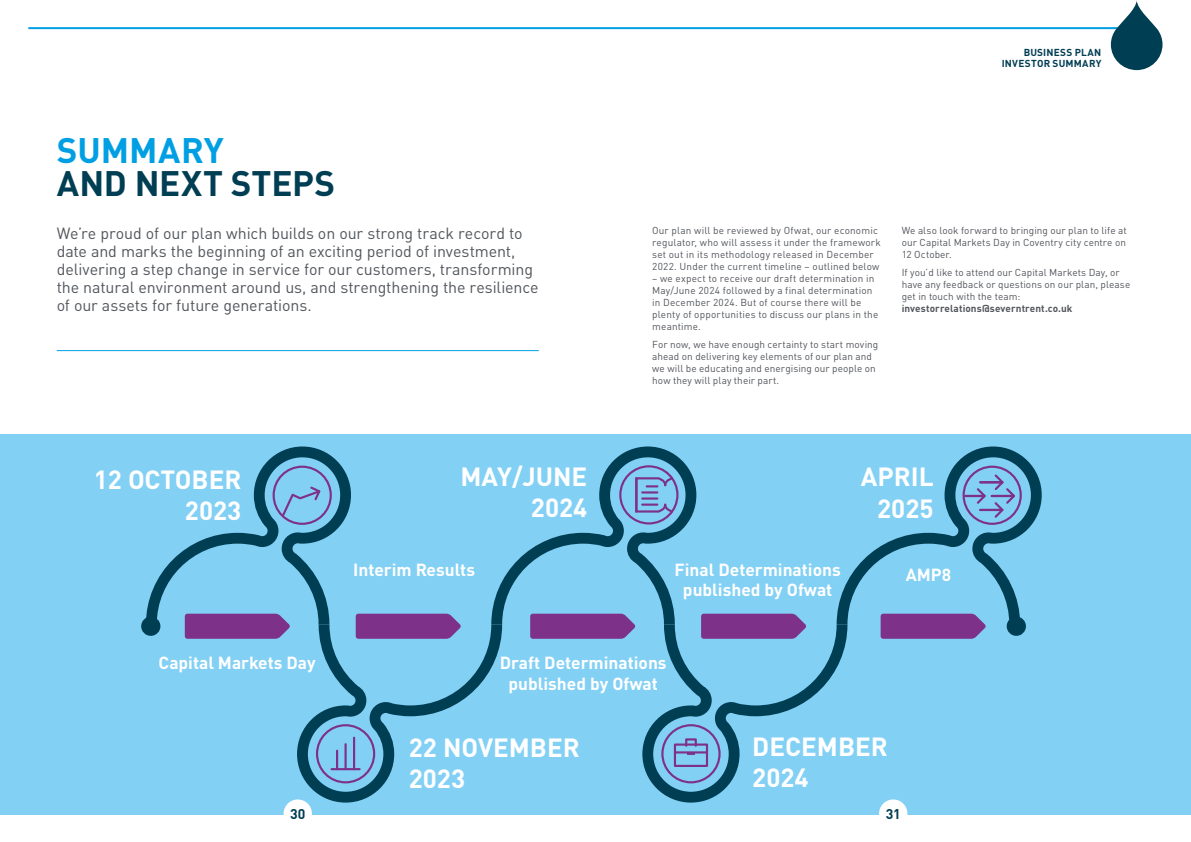
<style>
.page{position:relative;width:1191px;height:842px;background:#fff}
.page>*{position:absolute;margin:0;border:0;box-sizing:border-box;transform-origin:0 0}
.t1{font:700 35px "DINOT";letter-spacing:.005em;color:#003e53}
.t2{font:700 35px "DINOT";color:#009fe3}
.t3{font:700 26px/31.2px "DINOT";color:#fff;text-align:right}
.t4{font:700 17.3px/20.8px "DINOT";color:#fff;text-align:center}
.t5{font:16px/18px "DINOT";letter-spacing:-.005em;color:#52555b}
.t6{font:700 14px "DINOT";color:#003e53}
.t7{font:10px/12px "DINOT";letter-spacing:.01em;color:#52555b}
.t8{font:700 10px "DINOT";letter-spacing:.005em;color:#52555b}
.t9{font:700 10px/11px "DINOT";letter-spacing:.02em;color:#003e53;text-align:right}
</style>
<div class="page">
<div style="left:0;top:434px;width:1191px;height:381px;background:#83d0f5"></div>
<svg style="left:492px;top:446px;width:205px;height:181px"></svg>
<svg style="left:637px;top:614px;width:210px;height:189px"></svg>
<svg style="left:831px;top:446px;width:211px;height:189px"></svg>
<svg style="left:297px;top:614px;width:210px;height:189px"></svg>
<div style="left:661px;top:724px;width:59px;height:59px;border:2px solid #7d3189;border-radius:50%"></div>
<div style="left:674px;top:743px;width:34px;height:24px;border:2px solid #7d3189"></div>
<div style="left:685px;top:738px;width:12px;height:9px;border:2px solid #7d3189"></div>
<hr style="left:675px;top:751px;width:32px;height:2px;background:#7d3189">
<svg style="left:687px;top:753px;width:8px;height:2px"></svg>
<svg style="left:142px;top:446px;width:214px;height:189px"></svg>
<div style="left:272px;top:466px;width:60px;height:59px;border:2px solid #7d3189;border-radius:50%"></div>
<svg style="left:280px;top:485px;width:43px;height:33px"></svg>
<div style="left:619px;top:465px;width:59px;height:59px;border:2px solid #7d3189;border-radius:50%"></div>
<svg style="left:634px;top:476px;width:40px;height:38px"></svg>
<svg style="left:185px;top:614px;width:105px;height:25px;background:#7d3a8f"></svg>
<svg style="left:356px;top:614px;width:105px;height:25px;background:#7d3a8f"></svg>
<svg style="left:530px;top:614px;width:105px;height:25px;background:#7d3a8f"></svg>
<svg style="left:880px;top:614px;width:105px;height:25px;background:#7d3a8f"></svg>
<svg style="left:701px;top:614px;width:105px;height:25px;background:#7d3a8f"></svg>
<div style="left:141px;top:617px;width:19px;height:19px;background:#003e53;border-radius:50%"></div>
<div style="left:1006px;top:617px;width:20px;height:19px;background:#003e53;border-radius:50%"></div>
<hr style="left:57px;top:350px;width:482px;height:1px;background:#009fe3">
<hr style="left:28px;top:27px;width:1106px;height:2px;background:#009fe3">
<svg style="left:1110px;top:0;width:52px;height:70px"></svg>
<div style="left:283px;top:799px;width:29px;height:29px;background:#fff;border-radius:50%"></div>
<div style="left:879px;top:799px;width:28px;height:29px;background:#fff;border-radius:50%"></div>
<h1 class="t2" style="left:57px;top:127px;width:168px">SUMMARY</h1>
<h1 class="t1" style="left:57px;top:160px;width:280px">AND NEXT STEPS</h1>
<p class="t5" style="left:57px;top:224px;width:483px">We’re proud of our plan which builds on our strong track record to date and marks the beginning of an exciting period of investment, delivering a step change in service for our customers, transforming the natural environment around us, and strengthening the resilience of our assets for future generations.</p>
<h2 class="t3" style="left:94px;top:463px;width:149px">12 OCTOBER<br>2023</h2>
<h2 class="t3" style="left:460px;top:460px;width:128px">MAY/JUNE<br>2024</h2>
<h3 class="t4" style="left:353px;top:558px;width:123px">Interim Results</h3>
<p class="t9" style="left:1001px;top:46px;width:101px">BUSINESS PLAN<br>INVESTOR SUMMARY</p>
<p class="t7" style="left:652px;top:225px;width:230px">Our plan will be reviewed by Ofwat, our economic regulator, who will assess it under the framework set out in its methodology released in December 2022. Under the current timeline – outlined below</p>
<p class="t7" style="left:652px;top:273px;width:228px">– we expect to receive our draft determination in May/June 2024 followed by a final determination in December 2024. But of course there will be plenty of opportunities to discuss our plans in the meantime.</p>
<p class="t7" style="left:652px;top:338px;width:228px">For now, we have enough certainty to start moving ahead on delivering key elements of our plan and we will be educating and energising our people on how they will play their part.</p>
<p class="t7" style="left:901px;top:225px;width:226px;text-align:justify">We also look forward to bringing our plan to life at our Capital Markets Day in Coventry city centre on 12 October.</p>
<p class="t7" style="left:901px;top:266px;width:230px">If you’d like to attend our Capital Markets Day, or have any feedback or questions on our plan, please get in touch with the team:</p>
<p class="t8" style="left:901px;top:302px;width:172px">investorrelations@severntrent.co.uk</p>
<h2 class="t3" style="left:861px;top:461px;width:74px">APRIL<br>2025</h2>
<h3 class="t4" style="left:674px;top:558px;width:168px">Final Determinations published by Ofwat</h3>
<h3 class="t4" style="left:905px;top:564px;width:47px">AMP8</h3>
<h3 class="t4" style="left:159px;top:652px;width:158px">Capital Markets Day</h3>
<h3 class="t4" style="left:500px;top:652px;width:168px">Draft Determinations published by Ofwat</h3>
<h2 class="t3" style="left:409px;top:731px;width:172px;text-align:left">22 NOVEMBER<br>2023</h2>
<h2 class="t3" style="left:752px;top:730px;width:137px;text-align:left">DECEMBER<br>2024</h2>
<h3 class="t6" style="left:290px;top:804px;width:17px">30</h3>
<h3 class="t6" style="left:885px;top:804px;width:16px">31</h3>
</div>
